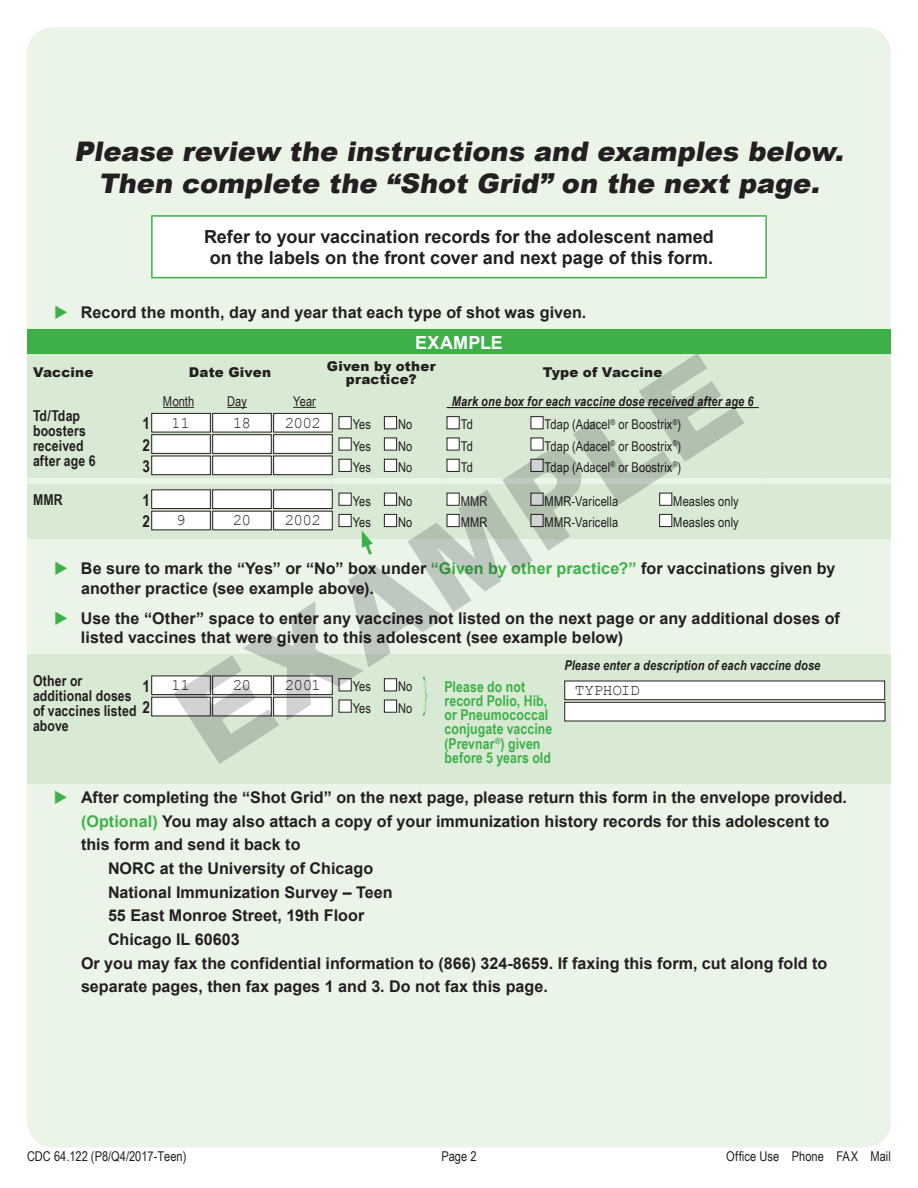
<style>
.page{position:relative;width:918px;height:1188px;background:#fff}
.page>*{position:absolute;margin:0;border:0;box-sizing:border-box;transform-origin:0 0}
.t1{font:42.3px "Arial Narrow";color:#3eb049;scale:.53 1}
.t2{font:italic 900 27px/32.4px "Arial";color:#231f20;text-align:center}
.t3{font:700 18px/21.6px "Arial";color:#231f20;text-align:center}
.t4{font:700 18px "Arial";letter-spacing:.005em;color:#fff}
.t5{font:700 16.5px/21.3px "Arial Narrow";color:#231f20;text-align:justify}
.t6{font:700 16.2px/23.7px "Arial";color:#231f20}
.t7{font:16.2px "Courier New";letter-spacing:-.055em;color:#231f20}
.t8{font:16.2px "Courier New";letter-spacing:-.025em;color:#231f20}
.t9{font:700 15px/14.2px "Arial Narrow";letter-spacing:.01em;color:#3eb049}
.t10{font:700 15px/15px "Arial Narrow";letter-spacing:.01em;color:#231f20}
.t11{font:13.5px/21.3px "Arial Narrow";letter-spacing:.01em;color:#231f20}
.t12{font:italic 700 13.5px "Arial Narrow";letter-spacing:.01em;color:#231f20}
.t13{font:900 13.5px/13.5px "Arial";letter-spacing:.015em;color:#231f20;text-align:center}
.s1{color:#3eb049}
</style>
<div class="page">
<div style="left:27px;top:27px;width:864px;height:1121px;background:#eaf4e7;border-radius:27px"></div>
<div style="left:152px;top:216px;width:614px;height:62px;background:#fff"></div>
<div style="left:27px;top:671px;width:116px;height:113px;background:#d8ead3"></div>
<div style="left:441px;top:481px;width:450px;height:58px;background:#d8ead3"></div>
<div style="left:441px;top:407px;width:450px;height:74px;background:#d8ead3"></div>
<svg style="left:760px;top:478px;width:5px;height:6px"></svg>
<div style="left:143px;top:481px;width:190px;height:58px;background:#d8ead3"></div>
<div style="left:143px;top:407px;width:190px;height:74px;background:#d8ead3"></div>
<hr style="left:151px;top:277px;width:616px;height:1px;background:#3eb049">
<hr style="left:765px;top:217px;width:2px;height:60px;background:#3eb049">
<hr style="left:151px;top:217px;width:2px;height:60px;background:#3eb049">
<hr style="left:151px;top:215px;width:616px;height:2px;background:#3eb049">
<div style="left:152px;top:511px;width:58px;height:19px;background:#fff"></div>
<div style="left:143px;top:671px;width:190px;height:113px;background:#d8ead3"></div>
<div style="left:333px;top:671px;width:45px;height:113px;background:#d8ead3"></div>
<div style="left:378px;top:671px;width:44px;height:113px;background:#d8ead3"></div>
<div style="left:422px;top:671px;width:469px;height:113px;background:#d8ead3"></div>
<div style="left:565px;top:681px;width:320px;height:19px;background:#fff"></div>
<div style="left:565px;top:702px;width:320px;height:19px;background:#fff"></div>
<div style="left:152px;top:413px;width:58px;height:19px;background:#fff"></div>
<div style="left:151px;top:413px;width:60px;height:19px;border:1px solid #231f20"></div>
<div style="left:152px;top:435px;width:58px;height:18px;background:#fff"></div>
<div style="left:152px;top:456px;width:58px;height:19px;background:#fff"></div>
<div style="left:151px;top:434px;width:60px;height:20px;border:1px solid #231f20"></div>
<div style="left:151px;top:456px;width:60px;height:19px;border:1px solid #231f20"></div>
<div style="left:27px;top:330px;width:864px;height:25px;background:#3eb049"></div>
<div style="left:27px;top:355px;width:116px;height:35px;background:#d8ead3"></div>
<div style="left:143px;top:355px;width:175px;height:35px;background:#d8ead3"></div>
<div style="left:445px;top:355px;width:315px;height:35px;background:#d8ead3"></div>
<div style="left:760px;top:355px;width:131px;height:35px;background:#d8ead3"></div>
<div style="left:27px;top:390px;width:116px;height:17px;background:#d8ead3"></div>
<div style="left:143px;top:390px;width:190px;height:17px;background:#d8ead3"></div>
<div style="left:441px;top:390px;width:324px;height:17px;background:#d8ead3"></div>
<div style="left:765px;top:390px;width:126px;height:17px;background:#d8ead3"></div>
<div style="left:27px;top:407px;width:116px;height:74px;background:#d8ead3"></div>
<div style="left:27px;top:481px;width:116px;height:58px;background:#d8ead3"></div>
<hr style="left:27px;top:354px;width:116px;height:2px;background:#eaf4e7">
<hr style="left:143px;top:354px;width:175px;height:2px;background:#eaf4e7">
<hr style="left:445px;top:354px;width:315px;height:2px;background:#eaf4e7">
<hr style="left:765px;top:354px;width:126px;height:2px;background:#eaf4e7">
<div style="left:27px;top:478px;width:116px;height:6px;background:#eaf4e7"></div>
<div style="left:143px;top:478px;width:175px;height:6px;background:#eaf4e7"></div>
<div style="left:445px;top:478px;width:315px;height:6px;background:#eaf4e7"></div>
<div style="left:765px;top:478px;width:126px;height:6px;background:#eaf4e7"></div>
<hr style="left:163px;top:407px;width:31px;height:1px;background:#231f20">
<hr style="left:447px;top:407px;width:312px;height:1px;background:#231f20">
<svg style="left:151px;top:489px;width:23px;height:20px"></svg>
<div style="left:151px;top:511px;width:60px;height:19px;border:1px solid #231f20"></div>
<div style="left:27px;top:654px;width:395px;height:17px;background:#d8ead3"></div>
<div style="left:558px;top:654px;width:333px;height:17px;background:#d8ead3"></div>
<svg style="left:151px;top:678px;width:23px;height:39px"></svg>
<div style="left:564px;top:681px;width:321px;height:19px;border:1px solid #231f20"></div>
<div style="left:564px;top:702px;width:321px;height:19px;border:1px solid #231f20"></div>
<svg style="left:174px;top:353px;width:570px;height:411px"></svg>
<h2 class="t2" style="left:74px;top:134px;width:777px">Please review the instructions and examples below.<br>Then complete the “Shot Grid” on the next page.</h2>
<p class="t3" style="left:204px;top:226px;width:511px">Refer to your vaccination records for the adolescent named on the labels on the front cover and next page of this form.</p>
<p class="t6" style="left:54px;top:301px;width:534px"><span class="s1">◆</span> Record the month, day and year that each type of shot was given.</p>
<p class="t4" style="left:415px;top:331px;width:89px">EXAMPLE</p>
<p class="t13" style="left:33px;top:365px;width:62px">Vaccine</p>
<p class="t13" style="left:189px;top:365px;width:84px">Date Given</p>
<p class="t13" style="left:327px;top:359px;width:110px">Given by other practice?</p>
<p class="t13" style="left:543px;top:365px;width:121px">Type of Vaccine</p>
<p class="t11" style="left:163px;top:390px;width:33px">Month</p>
<p class="t11" style="left:227px;top:390px;width:21px">Day</p>
<p class="t11" style="left:293px;top:390px;width:24px">Year</p>
<p class="t12" style="left:452px;top:391px;width:303px">Mark one box for each vaccine dose received after age 6</p>
<p class="t10" style="left:33px;top:408px;width:64px">Td/Tdap boosters received after age 6</p>
<p class="t5" style="left:143px;top:412px;width:9px">1<br>2<br>3</p>
<p class="t11" style="left:353px;top:413px;width:20px;text-align:justify">Yes Yes Yes</p>
<p class="t11" style="left:398px;top:413px;width:16px;text-align:justify">No No No</p>
<p class="t11" style="left:461px;top:413px;width:14px;text-align:justify">Td Td Td</p>
<p class="t11" style="left:545px;top:413px;width:138px;text-align:justify">Tdap (Adacel<sup>®</sup> or Boostrix<sup>®</sup>)<br>Tdap (Adacel<sup>®</sup> or Boostrix<sup>®</sup>)<br>Tdap (Adacel<sup>®</sup> or Boostrix<sup>®</sup>)</p>
<p class="t10" style="left:33px;top:492px;width:31px">MMR</p>
<p class="t5" style="left:143px;top:489px;width:9px">1<br>2</p>
<p class="t7" style="left:172px;top:413px;width:20px">11</p>
<p class="t7" style="left:233px;top:413px;width:20px">18</p>
<p class="t7" style="left:285px;top:413px;width:38px">2002</p>
<p class="t11" style="left:353px;top:490px;width:20px">Yes<br>Yes</p>
<p class="t11" style="left:398px;top:490px;width:16px">No<br>No</p>
<p class="t11" style="left:461px;top:490px;width:28px">MMR<br>MMR</p>
<p class="t11" style="left:545px;top:490px;width:75px">MMR-Varicella<br>MMR-Varicella</p>
<p class="t11" style="left:673px;top:490px;width:67px">Measles only<br>Measles only</p>
<p class="t6" style="left:81px;top:559px;width:756px;line-height:19.4px;text-indent:-27px"><span class="s1">◆</span> Be sure to mark the “Yes” or “No” box under <span class="s1">“Given by other practice?”</span> for vaccinations given by another practice (see example above).</p>
<p class="t6" style="left:81px;top:609px;width:760px;line-height:19.4px;text-indent:-27px"><span class="s1">◆</span> Use the “Other” space to enter any vaccines not listed on the next page or any additional doses of listed vaccines that were given to this adolescent (see example below)</p>
<p class="t12" style="left:564px;top:655px;width:258px">Please enter a description of each vaccine dose</p>
<p class="t10" style="left:33px;top:672px;width:105px">Other or additional doses of vaccines listed above</p>
<p class="t5" style="left:143px;top:675px;width:9px">1</p>
<p class="t7" style="left:172px;top:675px;width:20px">11</p>
<p class="t7" style="left:233px;top:675px;width:20px">20</p>
<p class="t7" style="left:285px;top:675px;width:37px">2001</p>
<p class="t7" style="left:176px;top:510px;width:11px">9</p>
<p class="t7" style="left:233px;top:510px;width:20px">20</p>
<p class="t7" style="left:285px;top:510px;width:38px">2002</p>
<p class="t11" style="left:353px;top:675px;width:20px">Yes<br>Yes</p>
<p class="t11" style="left:398px;top:675px;width:16px">No<br>No</p>
<h1 class="t1" style="left:422px;top:661px;width:13px">}</h1>
<p class="t9" style="left:444px;top:678px;width:109px">Please do not record Polio, Hib, or Pneumococcal conjugate vaccine (Prevnar<sup>®</sup>) given before 5 years old</p>
<p class="t8" style="left:575px;top:680px;width:66px">TYPHOID</p>
<p class="t6" style="left:81px;top:786px;width:768px;text-indent:-27px"><span class="s1">◆</span> After completing the “Shot Grid” on the next page, please return this form in the envelope provided. <span class="s1">(Optional)</span> You may also attach a copy of your immunization history records for this adolescent to this form and send it back to</p>
<p class="t6" style="left:108px;top:857px;width:286px">NORC at the University of Chicago<br>National Immunization Survey – Teen<br>55 East Monroe Street, 19th Floor<br>Chicago IL 60603</p>
<p class="t6" style="left:81px;top:952px;width:748px">Or you may fax the confidential information to (866) 324-8659. If faxing this form, cut along fold to separate pages, then fax pages 1 and 3. Do not fax this page.</p>
<p class="t5" style="left:143px;top:696px;width:9px">2</p>
<p class="t11" style="left:27px;top:1145px;width:161px">CDC 64.122 (P8/Q4/2017-Teen)</p>
<p class="t11" style="left:726px;top:1145px;width:166px">Office Use Phone FAX Mail</p>
<p class="t11" style="left:441px;top:1145px;width:37px">Page 2</p>
</div>
